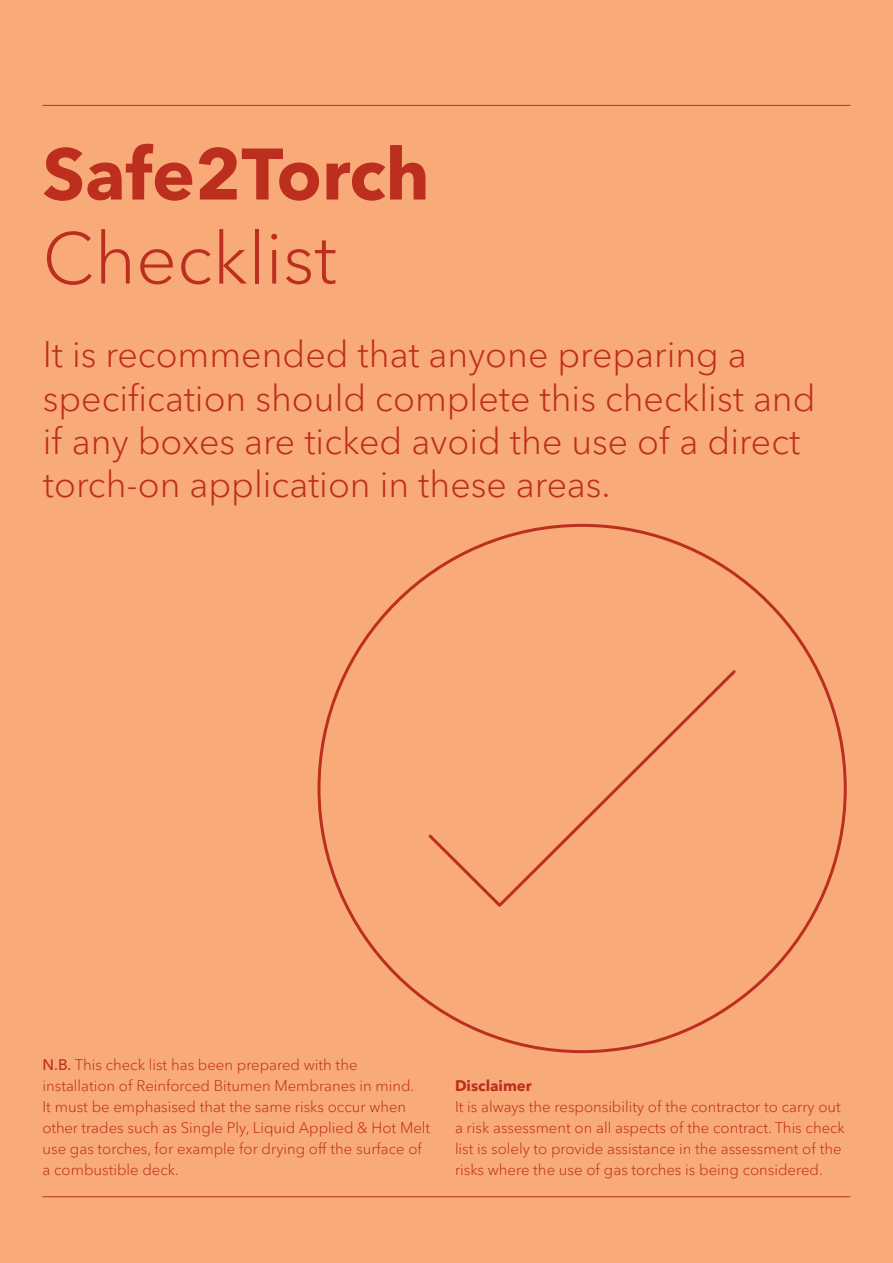
<style>
.page{position:relative;width:893px;height:1263px;background:#f9aa79}
.page>*{position:absolute;margin:0;border:0;box-sizing:border-box;transform-origin:0 0}
.t1{font:700 72px "Avenir Next W1 G";color:#bc2e1e}
.t2{font:300 72px "Avenir Next W1 G";color:#bc2e1e}
.t3{font:300 36px/43.2px "Avenir Next W1 G";color:#bc2e1e}
.t4{font:300 15px/21px "Avenir Next W1 G";color:#bc2e1e}
.t5{font:700 15px "Avenir Next W1 G";color:#bc2e1e}
.s1{font-weight:500}
</style>
<div class="page">
<svg style="left:428px;top:670px;width:308px;height:237px"></svg>
<hr style="left:43px;top:105px;width:807px;height:1px;background:#bc2e1e">
<hr style="left:43px;top:1196px;width:807px;height:1px;background:#bc2e1e">
<h1 class="t1" style="left:43px;top:117px;width:389px">Safe2Torch</h1>
<h1 class="t2" style="left:43px;top:201px;width:296px">Checklist</h1>
<h2 class="t3" style="left:43px;top:330px;width:774px">It is recommended that anyone preparing a specification should complete this checklist and if any boxes are ticked avoid the use of a direct torch-on application in these areas.</h2>
<p class="t4" style="left:43px;top:1053px;width:389px"><span class="s1">N.B.</span> This check list has been prepared with the installation of Reinforced Bitumen Membranes in mind.<br>It must be emphasised that the same risks occur when other trades such as Single Ply, Liquid Applied &amp; Hot Melt use gas torches, for example for drying off the surface of a combustible deck.</p>
<p class="t5" style="left:455px;top:1074px;width:78px">Disclaimer</p>
<p class="t4" style="left:455px;top:1095px;width:391px">It is always the responsibility of the contractor to carry out a risk assessment on all aspects of the contract. This check list is solely to provide assistance in the assessment of the risks where the use of gas torches is being considered.</p>
</div>
